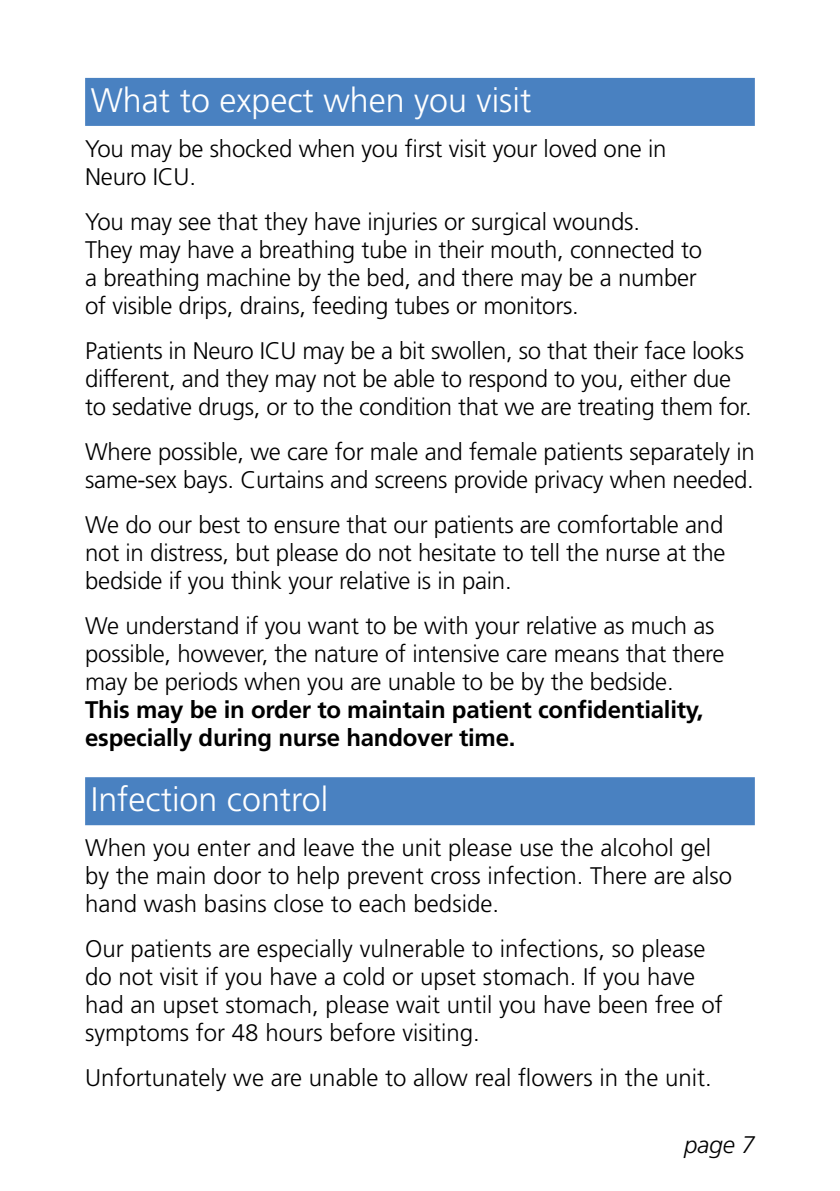
<style>
.page{position:relative;width:840px;height:1191px;background:#fff}
.page>*{position:absolute;margin:0;border:0;box-sizing:border-box;transform-origin:0 0}
.t1{font:300 34px "Frutiger";color:#fff}
.t2{font:300 24px/28px "Frutiger";letter-spacing:-.01em;color:#000}
.t3{font:700 24px/28px "Frutiger";letter-spacing:-.01em;color:#000}
.t4{font:italic 300 24px "Frutiger";color:#000}
</style>
<div class="page">
<div style="left:85px;top:78px;width:669px;height:48px;background:#4981c1"></div>
<div style="left:85px;top:777px;width:669px;height:48px;background:#4981c1"></div>
<h1 class="t1" style="left:91px;top:81px;width:442px">What to expect when you visit</h1>
<p class="t2" style="left:85px;top:134px;width:582px">You may be shocked when you first visit your loved one in<br>Neuro ICU.</p>
<p class="t2" style="left:85px;top:207px;width:618px">You may see that they have injuries or surgical wounds.<br>They may have a breathing tube in their mouth, connected to a breathing machine by the bed, and there may be a number of visible drips, drains, feeding tubes or monitors.</p>
<p class="t2" style="left:85px;top:336px;width:667px">Patients in Neuro ICU may be a bit swollen, so that their face looks different, and they may not be able to respond to you, either due to sedative drugs, or to the condition that we are treating them for.</p>
<p class="t2" style="left:85px;top:437px;width:670px">Where possible, we care for male and female patients separately in same-sex bays. Curtains and screens provide privacy when needed.</p>
<p class="t2" style="left:85px;top:510px;width:641px;text-align:justify">We do our best to ensure that our patients are comfortable and not in distress, but please do not hesitate to tell the nurse at the bedside if you think your relative is in pain.</p>
<p class="t2" style="left:85px;top:611px;width:640px">We understand if you want to be with your relative as much as possible, however, the nature of intensive care means that there may be periods when you are unable to be by the bedside.</p>
<p class="t3" style="left:85px;top:695px;width:619px">This may be in order to maintain patient confidentiality, especially during nurse handover time.</p>
<h1 class="t1" style="left:91px;top:780px;width:239px">Infection control</h1>
<p class="t2" style="left:85px;top:833px;width:648px">When you enter and leave the unit please use the alcohol gel by the main door to help prevent cross infection. There are also hand wash basins close to each bedside.</p>
<p class="t2" style="left:85px;top:934px;width:639px">Our patients are especially vulnerable to infections, so please do not visit if you have a cold or upset stomach. If you have had an upset stomach, please wait until you have been free of symptoms for 48 hours before visiting.</p>
<p class="t2" style="left:85px;top:1063px;width:627px">Unfortunately we are unable to allow real flowers in the unit.</p>
<p class="t4" style="left:683px;top:1131px;width:72px">page 7</p>
</div>
